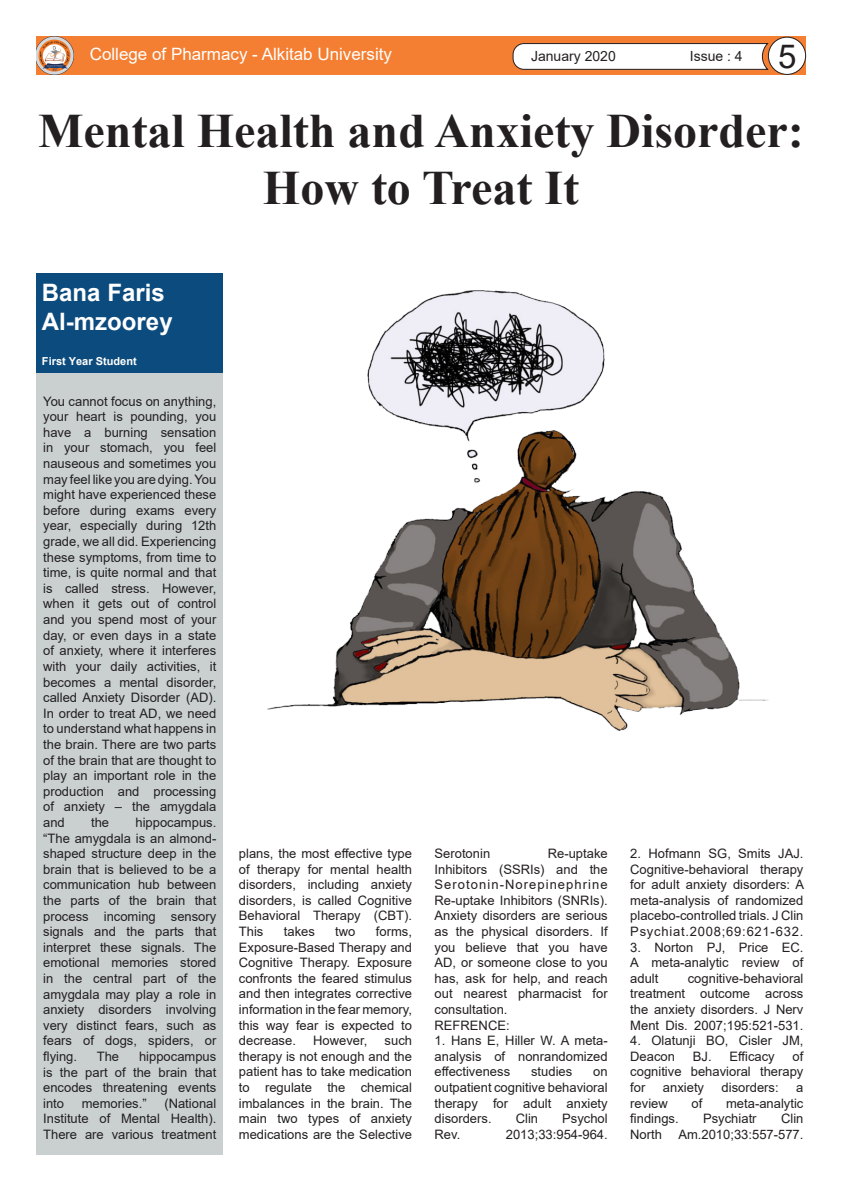
<style>
.page{position:relative;width:842px;height:1191px;background:#fff}
.page>*{position:absolute;margin:0;border:0;box-sizing:border-box;transform-origin:0 0}
.t1{font:700 48px "Times New Roman";color:#231f20}
.t2{font:33px "Arial";color:#231f20}
.t3{font:700 24px "Arial";color:#fff}
.t4{font:17px "Arial";color:#fff}
.t5{font:14px "Arial";color:#231f20}
.t6{font:13px/15.6px "Arial";color:#231f20;text-align:justify}
.t7{font:700 11px "Arial";color:#fff}
</style>
<div class="page">
<div style="left:36px;top:37px;width:770px;height:38px;background:#f47f32"></div>
<img style="left:36px;top:37px;width:37px;height:38px">
<div style="left:768px;top:37px;width:38px;height:37px;background:#fff;border-radius:50%"></div>
<div style="left:768px;top:37px;width:38px;height:38px;border:1px solid #231f20;border-radius:50%"></div>
<svg style="left:512px;top:43px;width:257px;height:27px;background:#ece8e6"></svg>
<div style="left:36px;top:363px;width:186px;height:792px;background:#cad0d0"></div>
<div style="left:36px;top:273px;width:186px;height:100px;background:#0c4b7e"></div>
<img style="left:268px;top:290px;width:500px;height:441px">
<h3 class="t4" style="left:90px;top:43px;width:304px">College of Pharmacy - Alkitab University</h3>
<p class="t5" style="left:531px;top:47px;width:86px">January 2020</p>
<p class="t5" style="left:690px;top:47px;width:54px">Issue : 4</p>
<p class="t2" style="left:778px;top:34px;width:20px">5</p>
<p class="t1" style="left:38px;top:96px;width:767px">Mental Health and Anxiety Disorder:</p>
<p class="t1" style="left:263px;top:153px;width:317px">How to Treat It</p>
<p class="t3" style="left:42px;top:276px;width:124px">Bana Faris</p>
<p class="t3" style="left:42px;top:304px;width:132px">Al-mzoorey</p>
<p class="t7" style="left:42px;top:353px;width:96px">First Year Student</p>
<p class="t6" style="left:43px;top:393px;width:175px">You cannot focus on anything, your heart is pounding, you have a burning sensation in your stomach, you feel nauseous and sometimes you may feel like you are dying. You might have experienced these before during exams every year, especially during 12th grade, we all did. Experiencing these symptoms, from time to time, is quite normal and that is called stress. However, when it gets out of control and you spend most of your day, or even days in a state of anxiety, where it interferes with your daily activities, it becomes a mental disorder, called Anxiety Disorder (AD).</p>
<p class="t6" style="left:43px;top:705px;width:175px">In order to treat AD, we need to understand what happens in the brain. There are two parts of the brain that are thought to play an important role in the production and processing of anxiety – the amygdala and</p>
<p class="t6" style="left:91px;top:814px;width:20px">the</p>
<p class="t6" style="left:135px;top:814px;width:82px">hippocampus.</p>
<p class="t6" style="left:43px;top:830px;width:175px">“The amygdala is an almond&shy;shaped structure deep in the brain that is believed to be a communication hub between the parts of the brain that process incoming sensory signals and the parts that interpret these signals. The emotional memories stored in the central part of the amygdala may play a role in anxiety disorders involving very distinct fears, such as fears of dogs, spiders, or flying.</p>
<p class="t6" style="left:43px;top:1048px;width:175px;text-indent:96px">hippocampus is the part of the brain that encodes threatening events into</p>
<p class="t6" style="left:97px;top:1048px;width:24px">The</p>
<p class="t6" style="left:43px;top:1095px;width:175px;text-align:right">(National<br>Institute of Mental Health).</p>
<p class="t6" style="left:43px;top:1126px;width:175px">There are various treatment</p>
<p class="t6" style="left:82px;top:1095px;width:66px">memories.”</p>
<p class="t6" style="left:239px;top:845px;width:175px">plans, the most effective type of therapy for mental health disorders, including anxiety disorders, is called Cognitive Behavioral Therapy (CBT).</p>
<p class="t6" style="left:239px;top:923px;width:26px">This</p>
<p class="t6" style="left:284px;top:923px;width:33px">takes</p>
<p class="t6" style="left:335px;top:923px;width:22px">two</p>
<p class="t6" style="left:239px;top:923px;width:175px;text-indent:137px">forms, Exposure-Based Therapy and Cognitive Therapy. Exposure confronts the feared stimulus and then integrates corrective information in the fear memory, this way fear is expected to decrease.</p>
<p class="t6" style="left:239px;top:1032px;width:175px;text-indent:146px">such therapy is not enough and the patient has to take medication</p>
<p class="t6" style="left:239px;top:1079px;width:175px">to regulate the chemical imbalances in the brain. The main two types of anxiety medications are the Selective</p>
<p class="t6" style="left:313px;top:1032px;width:56px">However,</p>
<p class="t6" style="left:435px;top:845px;width:57px">Serotonin</p>
<p class="t6" style="left:435px;top:845px;width:175px;text-indent:113px">Re-uptake Inhibitors (SSRIs) and the Serotonin-Norepinephrine Re-uptake Inhibitors (SNRIs).</p>
<p class="t6" style="left:435px;top:908px;width:175px">Anxiety disorders are serious as the physical disorders. If you believe that you have AD, or someone close to you has, ask for help, and reach out nearest pharmacist for consultation.</p>
<p class="t6" style="left:435px;top:1017px;width:77px">REFRENCE:</p>
<p class="t6" style="left:435px;top:1032px;width:175px">1. Hans E, Hiller W. A meta&shy;analysis of nonrandomized effectiveness</p>
<p class="t6" style="left:531px;top:1064px;width:43px">studies</p>
<p class="t6" style="left:435px;top:1064px;width:175px;text-indent:159px">on outpatient cognitive behavioral therapy for adult anxiety disorders.</p>
<p class="t6" style="left:516px;top:1110px;width:24px">Clin</p>
<p class="t6" style="left:562px;top:1110px;width:47px">Psychol</p>
<p class="t6" style="left:435px;top:1126px;width:27px">Rev.</p>
<p class="t6" style="left:506px;top:1126px;width:103px">2013;33:954-964.</p>
<p class="t6" style="left:630px;top:845px;width:175px">2. Hofmann SG, Smits JAJ.<br>Cognitive-behavioral therapy for adult anxiety disorders: A meta-analysis of randomized placebo-controlled trials. J Clin Psychiat.2008;69:621-632.</p>
<p class="t6" style="left:630px;top:939px;width:175px">3. Norton PJ, Price EC.<br>A meta-analytic review of adult</p>
<p class="t6" style="left:630px;top:970px;width:175px;text-indent:58px">cognitive-behavioral treatment outcome across the anxiety disorders. J Nerv Ment Dis. 2007;195:521-531.</p>
<p class="t6" style="left:630px;top:1032px;width:175px">4. Olatunji BO, Cisler JM,<br>Deacon</p>
<p class="t6" style="left:630px;top:1048px;width:175px;text-indent:162px">of cognitive behavioral therapy for</p>
<p class="t6" style="left:693px;top:1048px;width:83px">BJ. Efficacy</p>
<p class="t6" style="left:663px;top:1079px;width:43px">anxiety</p>
<p class="t6" style="left:722px;top:1079px;width:59px">disorders:</p>
<p class="t6" style="left:796px;top:1079px;width:9px">a</p>
<p class="t6" style="left:630px;top:1095px;width:39px">review</p>
<p class="t6" style="left:691px;top:1095px;width:12px">of</p>
<p class="t6" style="left:726px;top:1095px;width:79px">meta-analytic</p>
<p class="t6" style="left:630px;top:1110px;width:50px">findings.</p>
<p class="t6" style="left:703px;top:1110px;width:55px">Psychiatr</p>
<p class="t6" style="left:781px;top:1110px;width:24px">Clin</p>
<p class="t6" style="left:630px;top:1126px;width:33px">North</p>
<p class="t6" style="left:678px;top:1126px;width:127px">Am.2010;33:557-577.</p>
</div>
